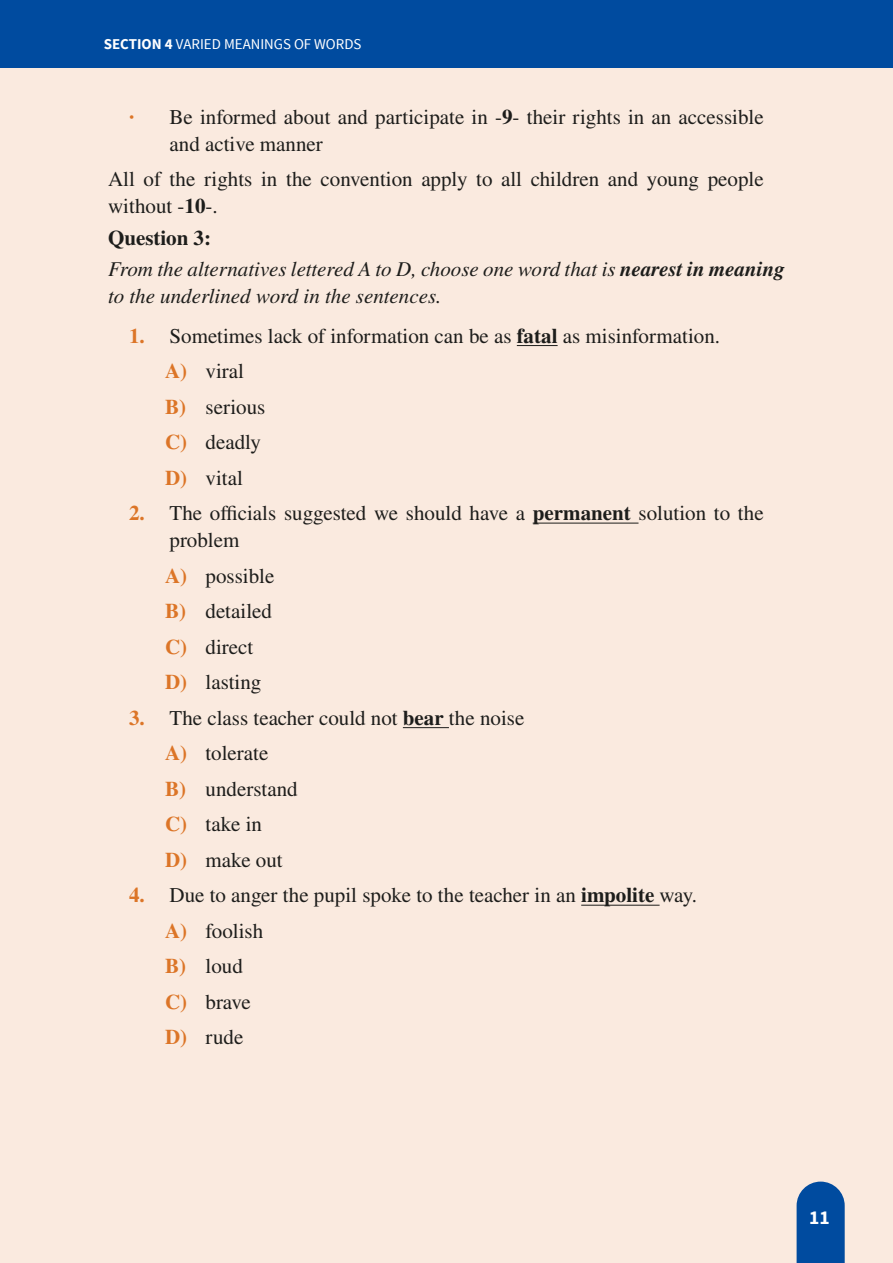
<style>
.page{position:relative;width:893px;height:1263px;background:#faeadf}
.page>*{position:absolute;margin:0;border:0;box-sizing:border-box;transform-origin:0 0}
.Review_Questions_indent{font:21px/27px "STIX General";color:#1d1d1b}
.Review_Questions_indent_sub{font:21px "STIX General";color:#1d1d1b}
.Body{font:italic 21px/27px "STIX General";color:#1d1d1b}
.Review_Questions_Bodytext{font:21px/27px "STIX General";color:#1d1d1b}
.Review_Questions_Bodytext-2{font:700 21px "STIX General";color:#1d1d1b}
.t1{font:700 19.5px "Source Sans Pro";color:#fff}
.t2{font:15px "Source Sans Pro";color:#fff}
.s1{font-weight:700}
.s2{font-weight:700;color:#dc7527}
</style>
<div class="page">
<div style="left:0;top:0;width:893px;height:68px;background:#004b9f"></div>
<svg style="left:797px;top:1181px;width:48px;height:82px;background:#1256a3"></svg>
<hr style="left:517px;top:345px;width:41px;height:1px;background:#1d1d1b">
<hr style="left:533px;top:523px;width:105px;height:1px;background:#1d1d1b">
<hr style="left:403px;top:727px;width:46px;height:1px;background:#1d1d1b">
<hr style="left:581px;top:905px;width:79px;height:1px;background:#1d1d1b">
<p class="t2" style="left:104px;top:35px;width:259px"><span class="s1">SECTION 4</span> VARIED MEANINGS OF WORDS</p>
<p class="Review_Questions_indent" style="left:170px;top:104px;width:596px;text-indent:-40px"><span class="s2">·</span> Be informed about and participate in -<span class="s1">9</span>- their rights in an accessible and active manner</p>
<p class="Review_Questions_Bodytext" style="left:108px;top:167px;width:657px">All of the rights in the convention apply to all children and young people without -<span class="s1">10</span>-.</p>
<p class="Review_Questions_Bodytext-2" style="left:108px;top:222px;width:105px">Question 3:</p>
<p class="Body" style="left:108px;top:255px;width:678px">From the alternatives lettered A to D, choose one word that is <span class="s1">nearest in meaning </span>to the underlined word in the sentences.</p>
<p class="Review_Questions_indent" style="left:129px;top:323px;width:593px"><span class="s2">1.</span> Sometimes lack of information can be as <span class="s1">fatal</span> as misinformation.</p>
<p class="Review_Questions_indent_sub" style="left:165px;top:357px;width:80px"><span class="s2">A)</span> viral</p>
<p class="Review_Questions_indent_sub" style="left:165px;top:392px;width:102px"><span class="s2">B)</span> serious</p>
<p class="Review_Questions_indent_sub" style="left:165px;top:428px;width:98px"><span class="s2">C)</span> deadly</p>
<p class="Review_Questions_indent_sub" style="left:165px;top:463px;width:80px"><span class="s2">D)</span> vital</p>
<p class="Review_Questions_indent" style="left:170px;top:500px;width:596px;text-indent:-40px"><span class="s2">2.</span> The officials suggested we should have a <span class="s1">permanent</span> solution to the problem</p>
<p class="Review_Questions_indent_sub" style="left:165px;top:561px;width:111px"><span class="s2">A)</span> possible</p>
<p class="Review_Questions_indent_sub" style="left:165px;top:597px;width:109px"><span class="s2">B)</span> detailed</p>
<p class="Review_Questions_indent_sub" style="left:165px;top:632px;width:90px"><span class="s2">C)</span> direct</p>
<p class="Review_Questions_indent_sub" style="left:165px;top:668px;width:98px"><span class="s2">D)</span> lasting</p>
<p class="Review_Questions_indent" style="left:129px;top:705px;width:397px"><span class="s2">3.</span> The class teacher could not <span class="s1">bear</span> the noise</p>
<p class="Review_Questions_indent_sub" style="left:165px;top:739px;width:105px"><span class="s2">A)</span> tolerate</p>
<p class="Review_Questions_indent_sub" style="left:165px;top:774px;width:134px"><span class="s2">B)</span> understand</p>
<p class="Review_Questions_indent_sub" style="left:165px;top:810px;width:99px"><span class="s2">C)</span> take in</p>
<p class="Review_Questions_indent_sub" style="left:165px;top:845px;width:119px"><span class="s2">D)</span> make out</p>
<p class="Review_Questions_indent" style="left:129px;top:882px;width:570px"><span class="s2">4.</span> Due to anger the pupil spoke to the teacher in an <span class="s1">impolite</span> way.</p>
<p class="Review_Questions_indent_sub" style="left:165px;top:916px;width:100px"><span class="s2">A)</span> foolish</p>
<p class="Review_Questions_indent_sub" style="left:165px;top:952px;width:79px"><span class="s2">B)</span> loud</p>
<p class="Review_Questions_indent_sub" style="left:165px;top:987px;width:87px"><span class="s2">C)</span> brave</p>
<p class="Review_Questions_indent_sub" style="left:165px;top:1023px;width:80px"><span class="s2">D)</span> rude</p>
<p class="t1" style="left:809px;top:1205px;width:22px">11</p>
</div>
